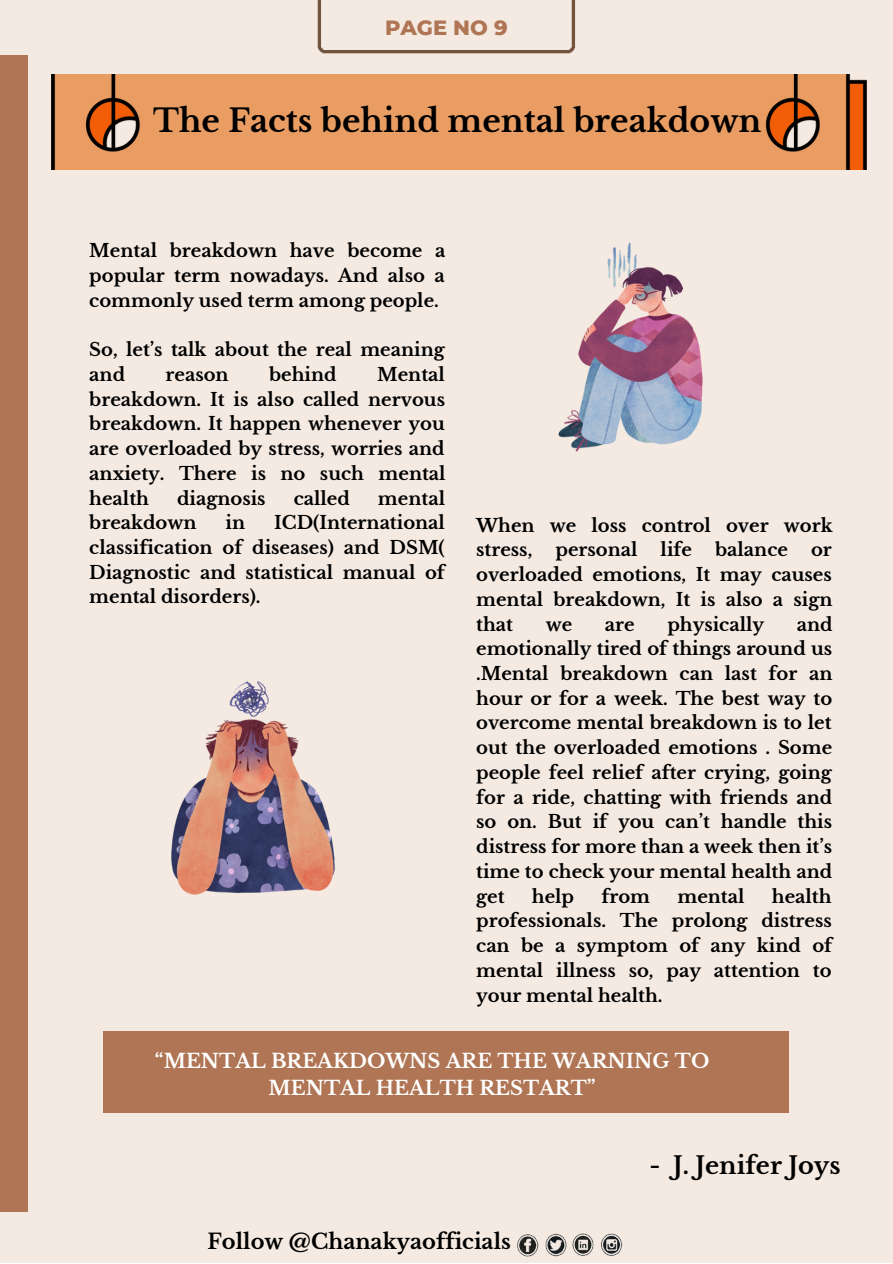
<style>
.page{position:relative;width:893px;height:1264px;background:#fff}
.page>*{position:absolute;margin:0;border:0;box-sizing:border-box;transform-origin:0 0}
.t1{font:700 31.5px "Libre Baskerville";color:#000}
.t2{font:700 24px "Libre Baskerville";color:#000}
.t3{font:700 21px "Libre Baskerville";color:#000}
.t4{font:800 21px "Montserrat";color:#af7554}
.t5{font:700 19.5px/27px "Libre Baskerville";color:#fff;text-align:center}
.t6{font:700 18px/24.8px "Libre Baskerville";color:#000;text-align:justify}
</style>
<div class="page">
<div style="left:0;top:0;width:892px;height:1262px;background:#f4eae2"></div>
<div style="left:0;top:55px;width:28px;height:1156px;background:#af7554"></div>
<svg style="left:317px;top:0;width:259px;height:54px"></svg>
<img style="left:517px;top:1233px;width:106px;height:24px">
<img style="left:52px;top:74px;width:814px;height:96px">
<div style="left:103px;top:1031px;width:685px;height:81px;background:#af7554"></div>
<img style="left:172px;top:681px;width:163px;height:213px">
<img style="left:558px;top:242px;width:144px;height:210px">
<p class="t4" style="left:385px;top:14px;width:124px">PAGE NO 9</p>
<p class="t1" style="left:153px;top:102px;width:609px">The Facts behind mental breakdown</p>
<p class="t6" style="left:89px;top:238px;width:357px">Mental breakdown have become a popular term nowadays. And also a commonly used term among people.</p>
<p class="t6" style="left:89px;top:337px;width:357px">So, let’s talk about the real meaning and</p>
<p class="t6" style="left:89px;top:362px;width:358px;text-indent:288px">Mental breakdown. It is also called nervous breakdown. It happen whenever you are overloaded by stress, worries and anxiety. There is no such mental health</p>
<p class="t6" style="left:165px;top:362px;width:65px">reason</p>
<p class="t6" style="left:269px;top:362px;width:69px">behind</p>
<p class="t6" style="left:177px;top:486px;width:90px">diagnosis</p>
<p class="t6" style="left:293px;top:486px;width:58px">called</p>
<p class="t6" style="left:378px;top:486px;width:69px">mental</p>
<p class="t6" style="left:89px;top:510px;width:109px">breakdown</p>
<p class="t6" style="left:225px;top:510px;width:21px">in</p>
<p class="t6" style="left:89px;top:510px;width:357px;text-indent:185px">ICD(International classification of diseases) and DSM( Diagnostic and statistical manual of mental disorders).</p>
<p class="t6" style="left:476px;top:513px;width:358px">When we loss control over work stress,</p>
<p class="t6" style="left:555px;top:537px;width:84px">personal</p>
<p class="t6" style="left:660px;top:537px;width:33px">life</p>
<p class="t6" style="left:715px;top:537px;width:74px">balance</p>
<p class="t6" style="left:476px;top:537px;width:358px;text-indent:335px">or overloaded emotions, It may causes mental breakdown, It is also a sign that</p>
<p class="t6" style="left:476px;top:612px;width:358px;text-indent:320px">and emotionally tired of things around us .Mental breakdown can last for an hour or for a week. The best way to overcome mental breakdown is to let out the overloaded emotions . Some people feel relief after crying, going for a ride, chatting with friends and so on. But if you can’t handle this distress for more than a week then it’s time to check your mental health and get</p>
<p class="t6" style="left:545px;top:612px;width:28px">we</p>
<p class="t6" style="left:605px;top:612px;width:31px">are</p>
<p class="t6" style="left:667px;top:612px;width:98px">physically</p>
<p class="t6" style="left:476px;top:884px;width:357px;text-indent:295px">health professionals. The prolong distress can be a symptom of any kind of mental illness so, pay attention to your mental health.</p>
<p class="t6" style="left:532px;top:884px;width:44px">help</p>
<p class="t6" style="left:601px;top:884px;width:50px">from</p>
<p class="t6" style="left:677px;top:884px;width:69px">mental</p>
<p class="t5" style="left:155px;top:1047px;width:556px">“MENTAL BREAKDOWNS ARE THE WARNING TO<br>MENTAL HEALTH RESTART”</p>
<p class="t3" style="left:207px;top:1228px;width:305px">Follow @Chanakyaofficials</p>
<p class="t2" style="left:649px;top:1150px;width:193px">- J. Jenifer Joys</p>
</div>
